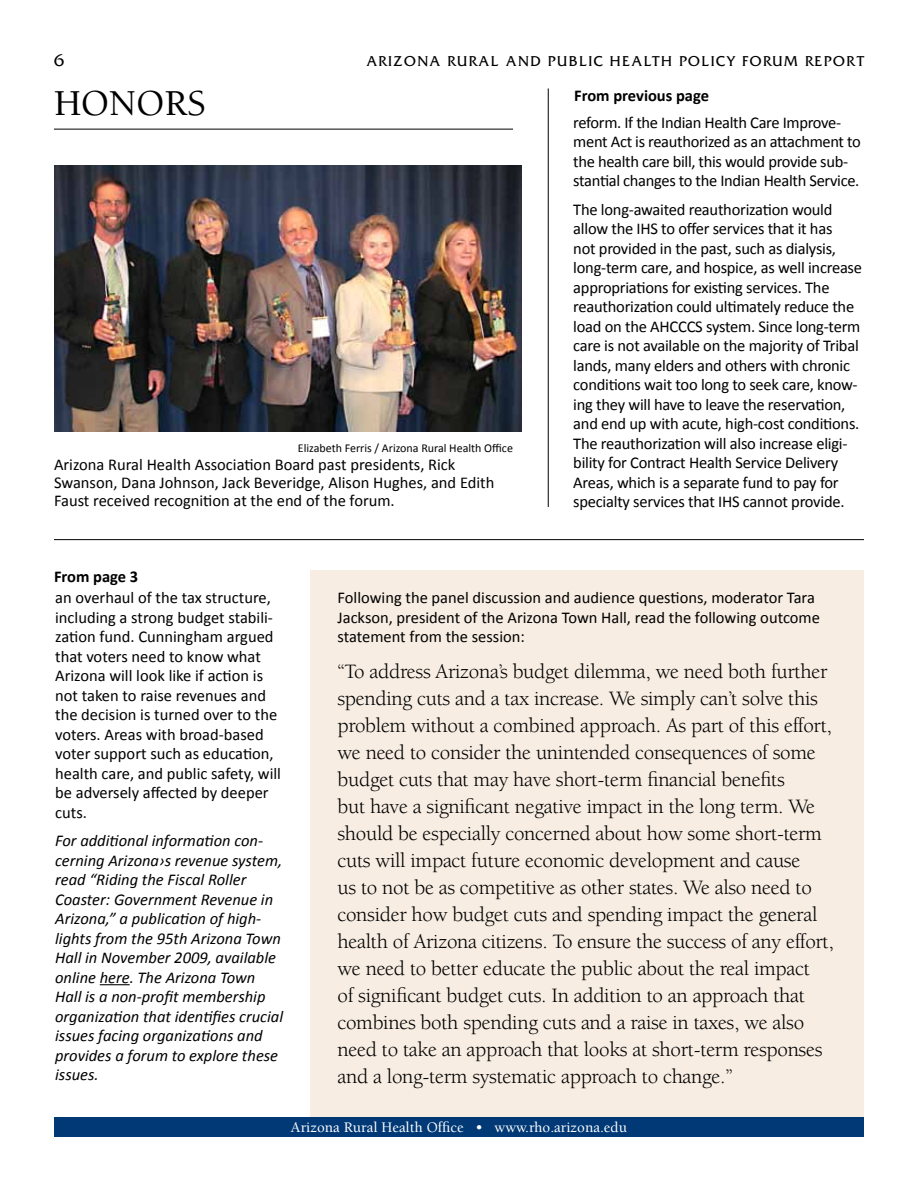
<style>
.page{position:relative;width:918px;height:1188px;background:#fff}
.page>*{position:absolute;margin:0;border:0;box-sizing:border-box;transform-origin:0 0}
.t1{font:500 37.5px "Berkeley Std";color:#000}
.t2{font:21px/27px "Berkeley Std";letter-spacing:-.015em;color:#000}
.t3{font:18px "Friz Quadrata Std";color:#000}
.t4{font:16.5px/19.5px "Calibri";letter-spacing:-.015em;color:#000}
.t5{font:italic 16.5px/19.5px "Calibri";color:#000}
.t6{font:700 16.5px "Calibri";color:#000}
.t7{font:500 15px "Berkeley Std";color:#fff}
.t8{font:15px "Friz Quadrata Std";letter-spacing:.1em;color:#000}
.t9{font:12px "Calibri";color:#000}
</style>
<div class="page">
<div style="left:310px;top:570px;width:554px;height:550px;background:#f7ede2"></div>
<hr style="left:100px;top:984px;width:30px;height:1px;background:#000">
<div style="left:54px;top:1117px;width:810px;height:20px;background:#003976"></div>
<hr style="left:54px;top:129px;width:459px;height:1px;background:#000">
<img style="left:54px;top:165px;width:468px;height:267px">
<hr style="left:54px;top:539px;width:810px;height:1px;background:#000">
<hr style="left:548px;top:88px;width:1px;height:419px;background:#000">
<p class="t3" style="left:54px;top:50px;width:12px">6</p>
<p class="t8" style="left:366px;top:53px;width:499px">ARIZONA RURAL AND PUBLIC HEALTH POLICY FORUM REPORT</p>
<h1 class="t1" style="left:54px;top:83px;width:153px">HONORS</h1>
<p class="t6" style="left:574px;top:85px;width:136px">From previous page</p>
<p class="t4" style="left:573px;top:112px;width:289px">reform. If the Indian Health Care Improve&shy;ment Act is reauthorized as an attachment to the health care bill, this would provide sub&shy;stantial changes to the Indian Health Service.</p>
<p class="t4" style="left:573px;top:199px;width:290px">The long-awaited reauthorization would allow the IHS to offer services that it has<br>not provided in the past, such as dialysis, long-term care, and hospice, as well increase appropriations for existing services. The reauthorization could ultimately reduce the load on the AHCCCS system. Since long-term care is not available on the majority of Tribal lands, many elders and others with chronic conditions wait too long to seek care, know&shy;ing they will have to leave the reservation, and end up with acute, high-cost conditions.<br>The reauthorization will also increase eligi&shy;bility for Contract Health Service Delivery Areas, which is a separate fund to pay for specialty services that IHS cannot provide.</p>
<p class="t9" style="left:298px;top:440px;width:217px">Elizabeth Ferris / Arizona Rural Health Office</p>
<p class="t4" style="left:54px;top:455px;width:442px;line-height:18px">Arizona Rural Health Association Board past presidents, Rick<br>Swanson, Dana Johnson, Jack Beveridge, Alison Hughes, and Edith<br>Faust received recognition at the end of the forum.</p>
<p class="t6" style="left:54px;top:567px;width:86px">From page 3</p>
<p class="t4" style="left:55px;top:587px;width:227px">an overhaul of the tax structure, including a strong budget stabili&shy;zation fund. Cunningham argued that voters need to know what<br>Arizona will look like if action is not taken to raise revenues and the decision is turned over to the voters. Areas with broad-based voter support such as education, health care, and public safety, will be adversely affected by deeper cuts.</p>
<p class="t5" style="left:55px;top:830px;width:230px">For additional information con&shy;cerning Arizona›s revenue system, read “Riding the Fiscal Roller<br>Coaster: Government Revenue in<br>Arizona,” a publication of high&shy;lights from the 95th Arizona Town<br>Hall in November 2009, available online here. The Arizona Town<br>Hall is a non-profit membership organization that identifies crucial issues facing organizations and provides a forum to explore these issues.</p>
<p class="t4" style="left:338px;top:587px;width:484px">Following the panel discussion and audience questions, moderator Tara<br>Jackson, president of the Arizona Town Hall, read the following outcome statement from the session:</p>
<p class="t2" style="left:338px;top:659px;width:498px">“To address Arizona’s budget dilemma, we need both further spending cuts and a tax increase. We simply can’t solve this problem without a combined approach. As part of this effort, we need to consider the unintended consequences of some budget cuts that may have short-term financial benefits<br>but have a significant negative impact in the long term. We should be especially concerned about how some short-term cuts will impact future economic development and cause<br>us to not be as competitive as other states. We also need to consider how budget cuts and spending impact the general health of Arizona citizens. To ensure the success of any effort, we need to better educate the public about the real impact<br>of significant budget cuts. In addition to an approach that combines both spending cuts and a raise in taxes, we also need to take an approach that looks at short-term responses and a long-term systematic approach to change.”</p>
<p class="t7" style="left:291px;top:1119px;width:338px">Arizona Rural Health Office • www.rho.arizona.edu</p>
</div>
